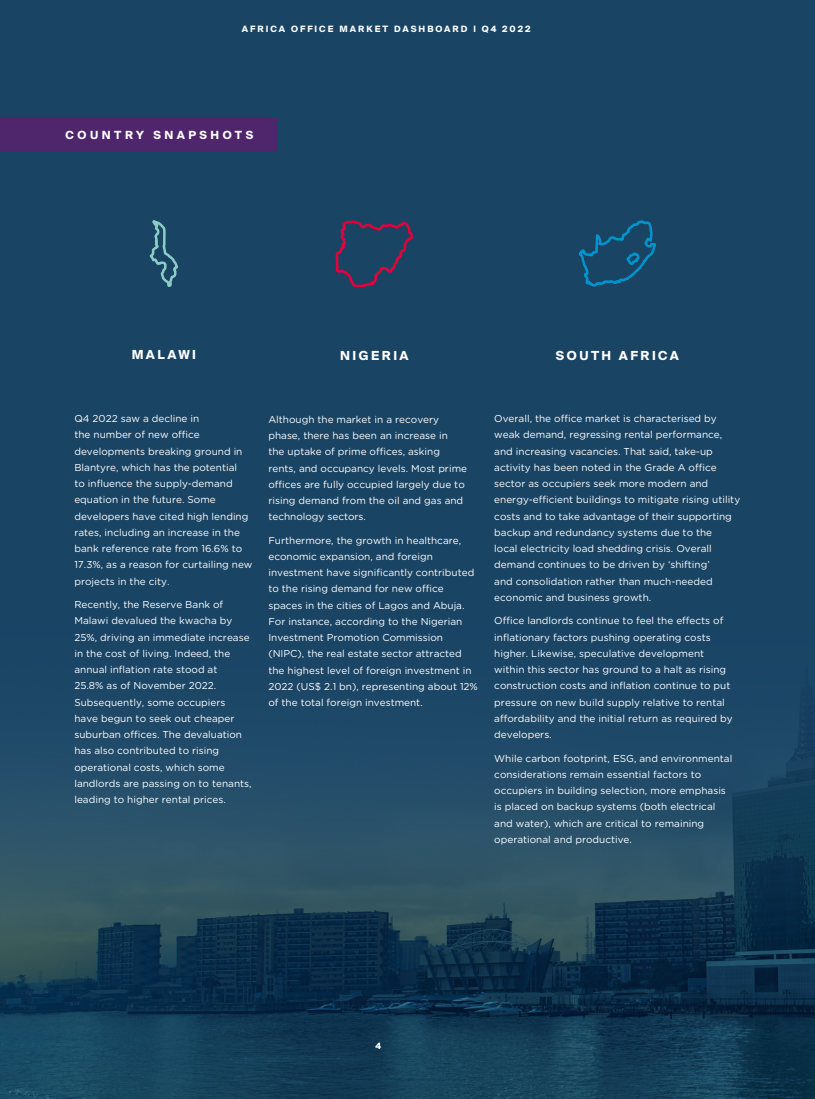
<style>
.page{position:relative;width:815px;height:1099px;background:#fff}
.page>*{position:absolute;margin:0;border:0;box-sizing:border-box;transform-origin:0 0}
.t1{font:700 12.5px "Suisse Intl";letter-spacing:.2em;color:#fff}
.t2{font:700 11.25px "Suisse Intl";letter-spacing:.31em;color:#fff}
.t3{font:10px/16.2px "Gotham Rounded";color:#fff}
.t4{font:700 8.75px "Suisse Intl";letter-spacing:.23em;color:#fff}
</style>
<div class="page">
<div style="left:0;top:0;width:815px;height:1098px;background:#1a4464"></div>
<div style="left:0;top:118px;width:277px;height:33px;background:#4f266b"></div>
<svg style="left:149px;top:220px;width:29px;height:67px"></svg>
<svg style="left:335px;top:220px;width:79px;height:68px"></svg>
<svg style="left:578px;top:220px;width:78px;height:67px"></svg>
<img style="left:0;top:726px;width:815px;height:372px">
<p class="t4" style="left:242px;top:23px;width:290px">AFRICA OFFICE MARKET DASHBOARD | Q4 2022</p>
<p class="t2" style="left:66px;top:128px;width:189px">COUNTRY SNAPSHOTS</p>
<p class="t1" style="left:132px;top:347px;width:66px">MALAWI</p>
<p class="t1" style="left:340px;top:348px;width:70px">NIGERIA</p>
<p class="t1" style="left:556px;top:348px;width:125px">SOUTH AFRICA</p>
<p class="t3" style="left:74px;top:410px;width:180px">Q4 2022 saw a decline in<br>the number of new office developments breaking ground in<br>Blantyre, which has the potential<br>to influence the supply-demand equation in the future. Some developers have cited high lending rates, including an increase in the bank reference rate from 16.6% to<br>17.3%, as a reason for curtailing new projects in the city.</p>
<p class="t3" style="left:74px;top:596px;width:179px">Recently, the Reserve Bank of<br>Malawi devalued the kwacha by<br>25%, driving an immediate increase in the cost of living. Indeed, the annual inflation rate stood at<br>25.8% as of November 2022.<br>Subsequently, some occupiers have begun to seek out cheaper suburban offices. The devaluation has also contributed to rising operational costs, which some landlords are passing on to tenants, leading to higher rental prices.</p>
<p class="t3" style="left:268px;top:410px;width:200px">Although the market in a recovery phase, there has been an increase in<br>the uptake of prime offices, asking rents, and occupancy levels. Most prime offices are fully occupied largely due to rising demand from the oil and gas and technology sectors.</p>
<p class="t3" style="left:268px;top:531px;width:211px">Furthermore, the growth in healthcare, economic expansion, and foreign investment have significantly contributed to the rising demand for new office spaces in the cities of Lagos and Abuja.<br>For instance, according to the Nigerian Investment Promotion Commission (NIPC), the real estate sector attracted the highest level of foreign investment in 2022 (US$ 2.1 bn), representing about 12% of the total foreign investment.</p>
<p class="t3" style="left:494px;top:410px;width:247px">Overall, the office market is characterised by weak demand, regressing rental performance, and increasing vacancies. That said, take-up activity has been noted in the Grade A office sector as occupiers seek more modern and energy-efficient buildings to mitigate rising utility costs and to take advantage of their supporting backup and redundancy systems due to the<br>local electricity load shedding crisis. Overall demand continues to be driven by ‘shifting’<br>and consolidation rather than much-needed economic and business growth.</p>
<p class="t3" style="left:494px;top:612px;width:240px">Office landlords continue to feel the effects of inflationary factors pushing operating costs higher. Likewise, speculative development within this sector has ground to a halt as rising construction costs and inflation continue to put pressure on new build supply relative to rental affordability and the initial return as required by developers.</p>
<p class="t3" style="left:494px;top:749px;width:240px">While carbon footprint, ESG, and environmental considerations remain essential factors to occupiers in building selection, more emphasis is placed on backup systems (both electrical and water), which are critical to remaining operational and productive.</p>
<p class="t4" style="left:376px;top:1040px;width:7px">4</p>
</div>
